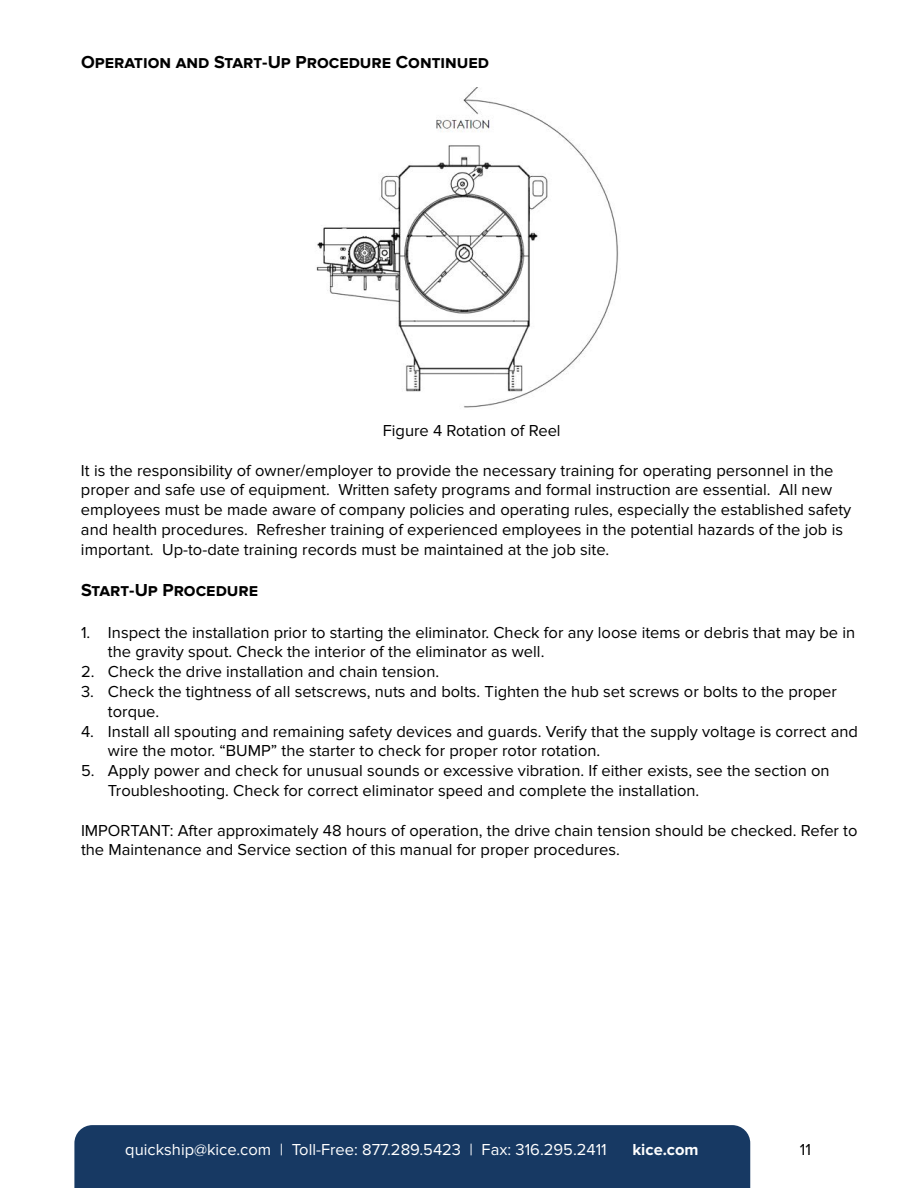
<style>
.page{position:relative;width:918px;height:1188px;background:#fff}
.page>*{position:absolute;margin:0;border:0;box-sizing:border-box;transform-origin:0 0}
.t1{font:700 18px "Proxima Nova";color:#000}
.t2{font:16.5px/19.8px "Proxima Nova";color:#000}
.t3{font:16.5px "Proxima Nova";color:#fff}
.t4{font:700 16.5px "Proxima Nova";color:#fff}
</style>
<div class="page">
<img style="left:316px;top:87px;width:303px;height:321px">
<div style="left:74px;top:1125px;width:676px;height:63px;background:#173963"></div>
<p class="t1" style="left:81px;top:52px;width:410px">Operation and Start-Up Procedure Continued</p>
<p class="t2" style="left:383px;top:421px;width:179px">Figure 4 Rotation of Reel</p>
<p class="t2" style="left:81px;top:460px;width:772px">It is the responsibility of owner/employer to provide the necessary training for operating personnel in the proper and safe use of equipment. Written safety programs and formal instruction are essential. All new employees must be made aware of company policies and operating rules, especially the established safety and health procedures. Refresher training of experienced employees in the potential hazards of the job is important. Up-to-date training records must be maintained at the job site.</p>
<p class="t1" style="left:81px;top:580px;width:179px">Start-Up Procedure</p>
<p class="t2" style="left:108px;top:622px;width:749px;text-indent:-27px">1. Inspect the installation prior to starting the eliminator. Check for any loose items or debris that may be in the gravity spout. Check the interior of the eliminator as well.</p>
<p class="t2" style="left:81px;top:662px;width:360px">2. Check the drive installation and chain tension.</p>
<p class="t2" style="left:108px;top:682px;width:731px;text-indent:-27px">3. Check the tightness of all setscrews, nuts and bolts. Tighten the hub set screws or bolts to the proper torque.</p>
<p class="t2" style="left:108px;top:721px;width:751px;text-indent:-27px">4. Install all spouting and remaining safety devices and guards. Verify that the supply voltage is correct and wire the motor. “BUMP” the starter to check for proper rotor rotation.</p>
<p class="t2" style="left:108px;top:761px;width:723px;text-indent:-27px">5. Apply power and check for unusual sounds or excessive vibration. If either exists, see the section on<br>Troubleshooting. Check for correct eliminator speed and complete the installation.</p>
<p class="t2" style="left:81px;top:820px;width:778px">IMPORTANT: After approximately 48 hours of operation, the drive chain tension should be checked. Refer to the Maintenance and Service section of this manual for proper procedures.</p>
<p class="t3" style="left:125px;top:1140px;width:483px">quickship@kice.com | Toll-Free: 877.289.5423 | Fax: 316.295.2411</p>
<p class="t4" style="left:632px;top:1140px;width:68px">kice.com</p>
<p class="t2" style="left:800px;top:1140px;width:13px">11</p>
</div>
